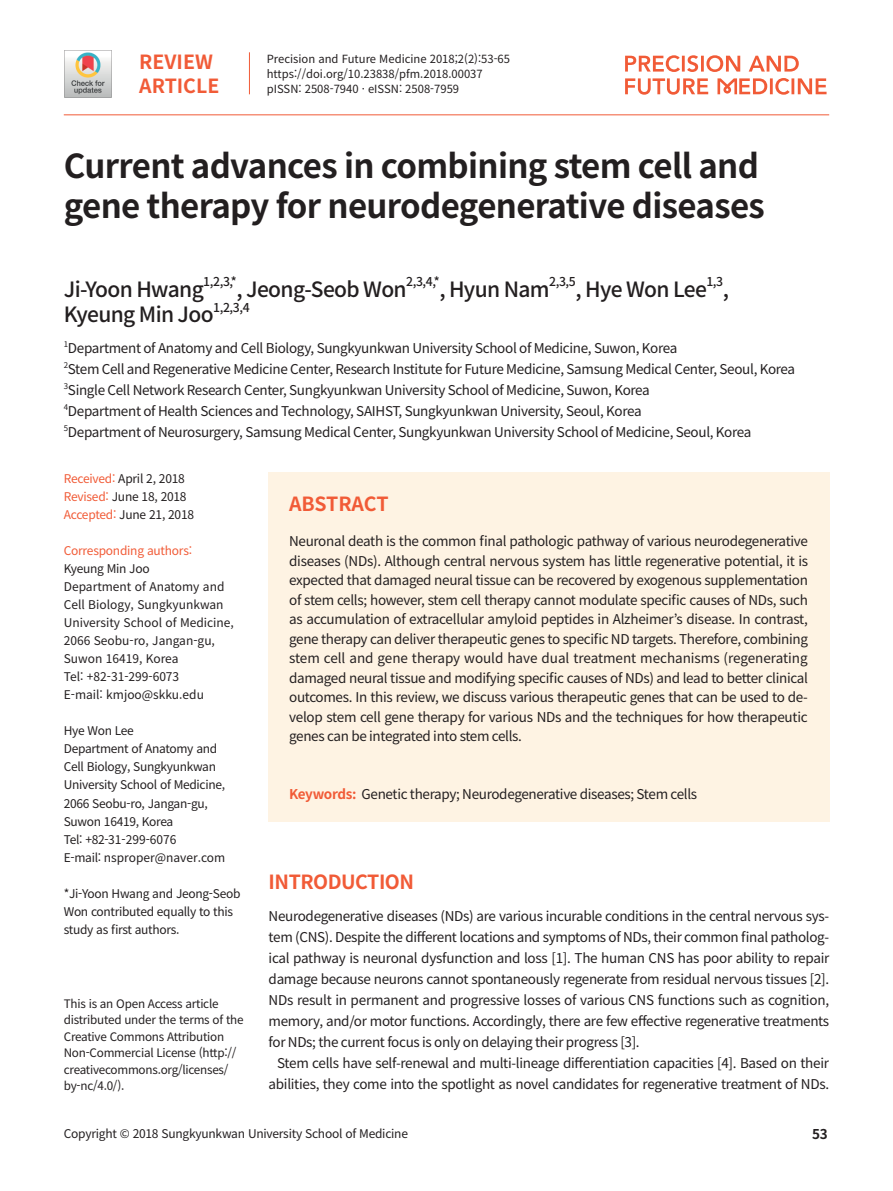
<style>
.page{position:relative;width:893px;height:1191px;background:#fff}
.page>*{position:absolute;margin:0;border:0;box-sizing:border-box;transform-origin:0 0}
.t1{font:700 33px/39.6px "Noto Sans CJ Kkr";letter-spacing:-.02em;color:#231f20}
.t2{font:500 21px "Noto Sans CJ Kkr";letter-spacing:-.03em;color:#231f20}
.t3{font:700 19.5px/24px "Noto Sans CJ Kkr";letter-spacing:-.015em;color:#f15b37}
.t4{font:13.5px/19.5px "Noto Sans CJ Kkr";letter-spacing:-.025em;color:#231f20;text-align:justify}
.t5{font:700 13.5px "Noto Sans CJ Kkr";color:#231f20}
.t6{font:500 12.3px "Noto Sans CJ Kkr";color:#231f20}
.t7{font:12px/18px "Noto Sans CJ Kkr";letter-spacing:-.02em;color:#231f20}
.t8{font:12px/18px "Noto Sans CJ Kkr";color:#231f20}
.t9{font:12px "Noto Sans CJ Kkr";letter-spacing:-.02em;color:#f15b37}
.t10{font:11.7px/16.5px "Noto Sans CJ Kkr";letter-spacing:-.02em;color:#231f20}
.t11{font:11.25px/15px "Noto Sans CJ Kkr";color:#231f20}
.t12{font:7.8px "Noto Sans CJ Kkr";color:#231f20}
.s1{color:#f15b37}
.s2{font-weight:700;color:#f15b37}
</style>
<div class="page">
<svg style="left:625px;top:55px;width:174px;height:17px"></svg>
<svg style="left:625px;top:78px;width:201px;height:17px"></svg>
<div style="left:268px;top:473px;width:561px;height:349px;background:#fef3e3"></div>
<hr style="left:249px;top:52px;width:1px;height:42px;background:#f15b37">
<hr style="left:64px;top:114px;width:765px;height:1px;background:#f15b37">
<img style="left:64px;top:50px;width:47px;height:47px">
<h3 class="t3" style="left:139px;top:50px;width:82px">REVIEW<br>ARTICLE</h3>
<p class="t11" style="left:267px;top:51px;width:245px">Precision and Future Medicine 2018;2(2):53-65 https://doi.org/10.23838/pfm.2018.00037 pISSN: 2508-7940 · eISSN: 2508-7959</p>
<h1 class="t1" style="left:64px;top:147px;width:703px">Current advances in combining stem cell and gene therapy for neurodegenerative diseases</h1>
<h2 class="t2" style="left:64px;top:277px;width:142px">Ji-Yoon Hwang</h2>
<p class="t6" style="left:203px;top:275px;width:35px">1,2,3,*</p>
<h2 class="t2" style="left:236px;top:277px;width:172px">, Jeong-Seob Won</h2>
<p class="t6" style="left:406px;top:275px;width:35px">2,3,4,*</p>
<h2 class="t2" style="left:439px;top:277px;width:112px">, Hyun Nam</h2>
<p class="t6" style="left:549px;top:275px;width:28px">2,3,5</p>
<h2 class="t2" style="left:575px;top:277px;width:133px">, Hye Won Lee</h2>
<p class="t6" style="left:706px;top:275px;width:18px">1,3</p>
<h2 class="t2" style="left:723px;top:277px;width:8px">,</h2>
<h2 class="t2" style="left:64px;top:302px;width:151px">Kyeung Min Joo</h2>
<p class="t6" style="left:213px;top:300px;width:38px">1,2,3,4</p>
<p class="t12" style="left:64px;top:339px;width:6px">1</p>
<p class="t4" style="left:68px;top:339px;width:611px">Department of Anatomy and Cell Biology, Sungkyunkwan University School of Medicine, Suwon, Korea</p>
<p class="t12" style="left:64px;top:360px;width:6px">2</p>
<p class="t4" style="left:68px;top:360px;width:729px">Stem Cell and Regenerative Medicine Center, Research Institute for Future Medicine, Samsung Medical Center, Seoul, Korea</p>
<p class="t12" style="left:64px;top:381px;width:6px">3</p>
<p class="t4" style="left:68px;top:381px;width:583px">Single Cell Network Research Center, Sungkyunkwan University School of Medicine, Suwon, Korea</p>
<p class="t12" style="left:64px;top:402px;width:6px">4</p>
<p class="t4" style="left:68px;top:402px;width:575px">Department of Health Sciences and Technology, SAIHST, Sungkyunkwan University, Seoul, Korea</p>
<p class="t12" style="left:64px;top:423px;width:6px">5</p>
<p class="t4" style="left:68px;top:423px;width:685px">Department of Neurosurgery, Samsung Medical Center, Sungkyunkwan University School of Medicine, Seoul, Korea</p>
<p class="t7" style="left:64px;top:470px;width:132px"><span class="s1">Received:</span> April 2, 2018<br><span class="s1">Revised:</span> June 18, 2018<br><span class="s1">Accepted:</span> June 21, 2018</p>
<p class="t9" style="left:64px;top:544px;width:130px">Corresponding authors:</p>
<p class="t8" style="left:64px;top:560px;width:172px">Kyeung Min Joo<br>Department of Anatomy and<br>Cell Biology, Sungkyunkwan<br>University School of Medicine,<br>2066 Seobu-ro, Jangan-gu,<br>Suwon 16419, Korea<br>Tel: +82-31-299-6073<br>E-mail: kmjoo@skku.edu</p>
<p class="t7" style="left:64px;top:722px;width:163px">Hye Won Lee<br>Department of Anatomy and<br>Cell Biology, Sungkyunkwan<br>University School of Medicine,<br>2066 Seobu-ro, Jangan-gu,<br>Suwon 16419, Korea<br>Tel: +82-31-299-6076<br>E-mail: nsproper@naver.com</p>
<p class="t7" style="left:64px;top:884px;width:178px">*Ji-Yoon Hwang and Jeong-Seob<br>Won contributed equally to this study as first authors.</p>
<p class="t10" style="left:64px;top:995px;width:181px">This is an Open Access article distributed under the terms of the<br>Creative Commons Attribution<br>Non-Commercial License (http:// creativecommons.org/licenses/ by-nc/4.0/).</p>
<h3 class="t3" style="left:289px;top:492px;width:101px">ABSTRACT</h3>
<p class="t4" style="left:289px;top:532px;width:520px">Neuronal death is the common final pathologic pathway of various neurodegenerative diseases (NDs). Although central nervous system has little regenerative potential, it is expected that damaged neural tissue can be recovered by exogenous supplementation of stem cells; however, stem cell therapy cannot modulate specific causes of NDs, such as accumulation of extracellular amyloid peptides in Alzheimer’s disease. In contrast, gene therapy can deliver therapeutic genes to specific ND targets. Therefore, combining stem cell and gene therapy would have dual treatment mechanisms (regenerating damaged neural tissue and modifying specific causes of NDs) and lead to better clinical outcomes. In this review, we discuss various therapeutic genes that can be used to de&shy;velop stem cell gene therapy for various NDs and the techniques for how therapeutic genes can be integrated into stem cells.</p>
<p class="t4" style="left:289px;top:784px;width:410px"><span class="s2">Keywords:</span> Genetic therapy; Neurodegenerative diseases; Stem cells</p>
<h3 class="t3" style="left:269px;top:870px;width:147px">INTRODUCTION</h3>
<p class="t4" style="left:269px;top:905px;width:562px;line-height:21px">Neurodegenerative diseases (NDs) are various incurable conditions in the central nervous sys&shy;tem (CNS). Despite the different locations and symptoms of NDs, their common final patholog&shy;ical pathway is neuronal dysfunction and loss [1]. The human CNS has poor ability to repair damage because neurons cannot spontaneously regenerate from residual nervous tissues [2].<br>NDs result in permanent and progressive losses of various CNS functions such as cognition, memory, and/or motor functions. Accordingly, there are few effective regenerative treatments for NDs; the current focus is only on delaying their progress [3].</p>
<p class="t4" style="left:269px;top:1052px;width:562px;line-height:21px;text-align:right">Stem cells have self-renewal and multi-lineage differentiation capacities [4]. Based on their abilities, they come into the spotlight as novel candidates for regenerative treatment of NDs.</p>
<p class="t7" style="left:64px;top:1124px;width:346px">Copyright © 2018 Sungkyunkwan University School of Medicine</p>
<p class="t5" style="left:812px;top:1126px;width:17px">53</p>
</div>
